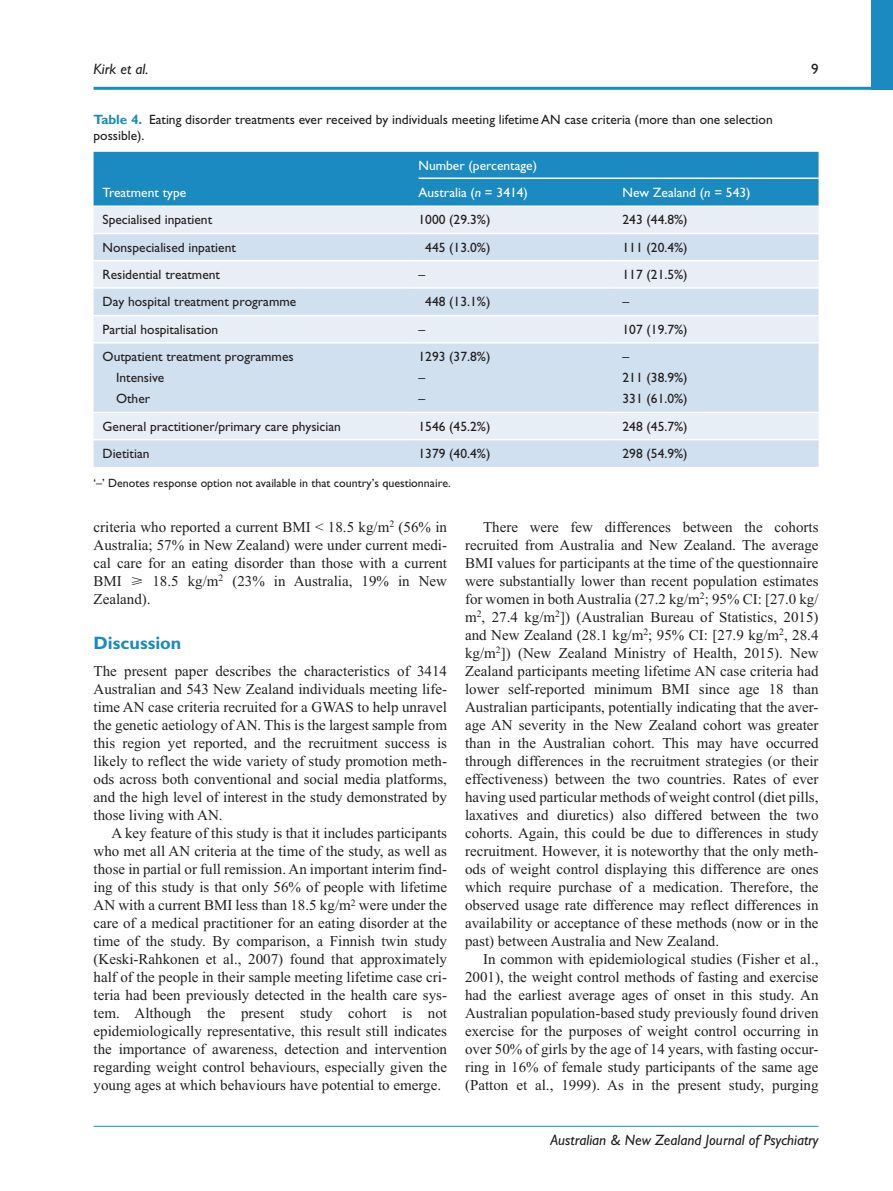
<style>
.page{position:relative;width:893px;height:1191px;background:#fff}
.page>*{position:absolute;margin:0;border:0;box-sizing:border-box;transform-origin:0 0}
.t1{font:700 18px "Gill Sans Std";color:#1a8ac1}
.t2{font:15px/18px "Times New Roman";color:#231f20;text-align:justify}
.t3{font:italic 15px "Gill Sans Std";color:#231f20}
.t4{font:15px "Gill Sans Std";color:#231f20}
.t5{font:13.5px/15.8px "Gill Sans Std";color:#231f20}
.t6{font:13.5px/27.2px "Gill Sans Std";color:#fff}
.t7{font:12px "Gill Sans Std";color:#231f20}
.s1{font-weight:700;color:#1a8ac1}
.s2{font-style:italic}
</style>
<div class="page">
<hr style="left:94px;top:87px;width:799px;height:3px;background:#1a8ac1">
<div style="left:872px;top:0;width:21px;height:89px;background:#1a8ac1"></div>
<hr style="left:94px;top:1125px;width:725px;height:1px;background:#1a8ac1">
<div style="left:94px;top:152px;width:725px;height:53px;background:#1a8ac1"></div>
<div style="left:94px;top:207px;width:725px;height:26px;background:#e7eef6"></div>
<svg style="left:94px;top:234px;width:725px;height:233px;background:#d9e5f1"></svg>
<hr style="left:94px;top:260px;width:316px;height:1px;background:#fff">
<hr style="left:410px;top:260px;width:204px;height:1px;background:#fff">
<hr style="left:614px;top:260px;width:205px;height:1px;background:#fff">
<hr style="left:94px;top:287px;width:316px;height:2px;background:#fff">
<hr style="left:410px;top:287px;width:204px;height:2px;background:#fff">
<hr style="left:614px;top:287px;width:205px;height:2px;background:#fff">
<hr style="left:94px;top:315px;width:316px;height:1px;background:#fff">
<hr style="left:410px;top:315px;width:204px;height:1px;background:#fff">
<hr style="left:614px;top:315px;width:205px;height:1px;background:#fff">
<hr style="left:94px;top:342px;width:316px;height:1px;background:#fff">
<hr style="left:410px;top:342px;width:204px;height:1px;background:#fff">
<hr style="left:614px;top:342px;width:205px;height:1px;background:#fff">
<hr style="left:94px;top:412px;width:316px;height:1px;background:#fff">
<hr style="left:410px;top:412px;width:204px;height:1px;background:#fff">
<hr style="left:614px;top:412px;width:205px;height:1px;background:#fff">
<hr style="left:94px;top:439px;width:316px;height:1px;background:#fff">
<hr style="left:410px;top:439px;width:204px;height:1px;background:#fff">
<hr style="left:614px;top:439px;width:205px;height:1px;background:#fff">
<hr style="left:418px;top:177px;width:401px;height:2px;background:#fff">
<p class="t3" style="left:94px;top:60px;width:56px">Kirk et al.</p>
<p class="t4" style="left:811px;top:60px;width:9px">9</p>
<p class="t5" style="left:94px;top:112px;width:681px"><span class="s1">Table 4.</span> Eating disorder treatments ever received by individuals meeting lifetime AN case criteria (more than one selection possible).</p>
<p class="t6" style="left:103px;top:179px;width:85px">Treatment type</p>
<p class="t6" style="left:418px;top:152px;width:120px">Number (percentage)<br>Australia (<span class="s2">n</span> = 3414)</p>
<p class="t6" style="left:622px;top:179px;width:130px">New Zealand (<span class="s2">n</span> = 543)</p>
<p class="t5" style="left:103px;top:212px;width:111px">Specialised inpatient</p>
<p class="t5" style="left:418px;top:212px;width:73px">1000 (29.3%)</p>
<p class="t5" style="left:622px;top:212px;width:67px">243 (44.8%)</p>
<p class="t5" style="left:103px;top:239px;width:135px">Nonspecialised inpatient</p>
<p class="t5" style="left:425px;top:239px;width:67px">445 (13.0%)</p>
<p class="t5" style="left:622px;top:239px;width:67px">111 (20.4%)</p>
<p class="t5" style="left:103px;top:266px;width:119px">Residential treatment</p>
<p class="t5" style="left:418px;top:266px;width:8px">–</p>
<p class="t5" style="left:622px;top:266px;width:67px">117 (21.5%)</p>
<p class="t5" style="left:103px;top:294px;width:195px">Day hospital treatment programme</p>
<p class="t5" style="left:425px;top:294px;width:67px">448 (13.1%)</p>
<p class="t5" style="left:622px;top:294px;width:8px">–</p>
<p class="t5" style="left:103px;top:321px;width:117px">Partial hospitalisation</p>
<p class="t5" style="left:418px;top:321px;width:8px">–</p>
<p class="t5" style="left:622px;top:321px;width:67px">107 (19.7%)</p>
<p class="t5" style="left:103px;top:349px;width:193px">Outpatient treatment programmes</p>
<p class="t5" style="left:418px;top:349px;width:73px">1293 (37.8%)</p>
<p class="t5" style="left:622px;top:349px;width:8px">–</p>
<p class="t5" style="left:116px;top:370px;width:50px">Intensive</p>
<p class="t5" style="left:418px;top:370px;width:8px">–</p>
<p class="t5" style="left:622px;top:370px;width:67px">211 (38.9%)</p>
<p class="t5" style="left:116px;top:391px;width:36px">Other</p>
<p class="t5" style="left:418px;top:391px;width:8px">–</p>
<p class="t5" style="left:622px;top:391px;width:67px">331 (61.0%)</p>
<p class="t5" style="left:103px;top:418px;width:240px">General practitioner/primary care physician</p>
<p class="t5" style="left:418px;top:418px;width:73px">1546 (45.2%)</p>
<p class="t5" style="left:622px;top:418px;width:67px">248 (45.7%)</p>
<p class="t5" style="left:103px;top:445px;width:48px">Dietitian</p>
<p class="t5" style="left:418px;top:445px;width:73px">1379 (40.4%)</p>
<p class="t5" style="left:622px;top:445px;width:67px">298 (54.9%)</p>
<p class="t7" style="left:94px;top:476px;width:359px">‘–’ Denotes response option not available in that country’s questionnaire.</p>
<p class="t2" style="left:94px;top:517px;width:355px">criteria who reported a current BMI &lt; 18.5 kg/m<sup>2</sup> (56% in Australia; 57% in New Zealand) were under current medi&shy;cal care for an eating disorder than those with a current BMI ⩾ 18.5 kg/m<sup>2</sup> (23% in Australia, 19% in New Zealand).</p>
<p class="t1" style="left:94px;top:632px;width:89px">Discussion</p>
<p class="t2" style="left:94px;top:661px;width:355px">The present paper describes the characteristics of 3414<br>Australian and 543 New Zealand individuals meeting life&shy;time AN case criteria recruited for a GWAS to help unravel the genetic aetiology of AN. This is the largest sample from this region yet reported, and the recruitment success is likely to reflect the wide variety of study promotion meth&shy;ods across both conventional and social media platforms, and the high level of interest in the study demonstrated by those living with AN.</p>
<p class="t2" style="left:94px;top:823px;width:355px;text-indent:18px">A key feature of this study is that it includes participants who met all AN criteria at the time of the study, as well as those in partial or full remission. An important interim find&shy;ing of this study is that only 56% of people with lifetime AN with a current BMI less than 18.5 kg/m<sup>2</sup> were under the care of a medical practitioner for an eating disorder at the time of the study. By comparison, a Finnish twin study (Keski-Rahkonen et al., 2007) found that approximately half of the people in their sample meeting lifetime case cri&shy;teria had been previously detected in the health care sys&shy;tem. Although the present study cohort is not epidemiologically representative, this result still indicates the importance of awareness, detection and intervention regarding weight control behaviours, especially given the young ages at which behaviours have potential to emerge.</p>
<p class="t2" style="left:465px;top:517px;width:355px;text-indent:18px">There were few differences between the cohorts recruited from Australia and New Zealand. The average BMI values for participants at the time of the questionnaire were substantially lower than recent population estimates for women in both Australia (27.2 kg/m<sup>2</sup>; 95% CI: [27.0 kg/ m<sup>2</sup>, 27.4 kg/m<sup>2</sup>]) (Australian Bureau of Statistics, 2015) and New Zealand (28.1 kg/m<sup>2</sup>; 95% CI: [27.9 kg/m<sup>2</sup>, 28.4 kg/m<sup>2</sup>]) (New Zealand Ministry of Health, 2015). New Zealand participants meeting lifetime AN case criteria had lower self-reported minimum BMI since age 18 than Australian participants, potentially indicating that the aver&shy;age AN severity in the New Zealand cohort was greater than in the Australian cohort. This may have occurred through differences in the recruitment strategies (or their effectiveness) between the two countries. Rates of ever having used particular methods of weight control (diet pills, laxatives and diuretics) also differed between the two cohorts. Again, this could be due to differences in study recruitment. However, it is noteworthy that the only meth&shy;ods of weight control displaying this difference are ones which require purchase of a medication. Therefore, the observed usage rate difference may reflect differences in availability or acceptance of these methods (now or in the past) between Australia and New Zealand.</p>
<p class="t2" style="left:465px;top:949px;width:355px;text-indent:18px">In common with epidemiological studies (Fisher et al., 2001), the weight control methods of fasting and exercise had the earliest average ages of onset in this study. An Australian population-based study previously found driven exercise for the purposes of weight control occurring in over 50% of girls by the age of 14 years, with fasting occur&shy;ring in 16% of female study participants of the same age (Patton et al., 1999). As in the present study, purging</p>
<p class="t3" style="left:550px;top:1131px;width:267px">Australian &amp; New Zealand Journal of Psychiatry</p>
</div>
